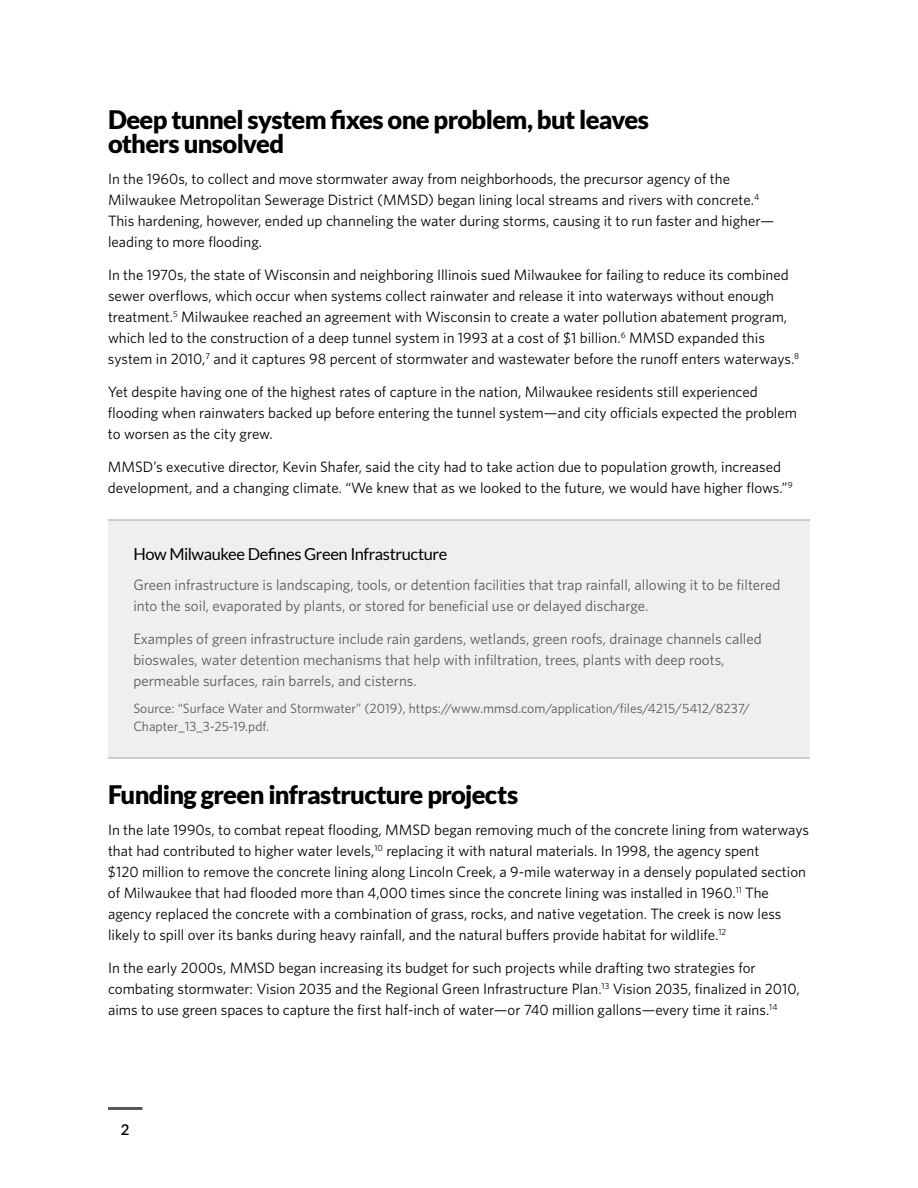
<style>
.page{position:relative;width:918px;height:1188px;background:#fff}
.page>*{position:absolute;margin:0;border:0;box-sizing:border-box;transform-origin:0 0}
.t1{font:900 25.5px/24px "Lato";letter-spacing:-.025em;color:#000}
.t2{font:16.5px "Lato";letter-spacing:-.025em;color:#000}
.t3{font:15px/21px "Whitney";color:#000}
.t4{font:15px/21px "Whitney";color:#58595b}
.t5{font:600 15px "Lato";color:#000}
.t6{font:13.5px/18px "Whitney";color:#58595b}
</style>
<div class="page">
<hr style="left:108px;top:1107px;width:34px;height:3px;background:#58595b">
<div style="left:108px;top:519px;width:702px;height:240px;background:#eeefef"></div>
<hr style="left:108px;top:519px;width:702px;height:2px;background:#939598">
<hr style="left:108px;top:757px;width:702px;height:2px;background:#939598">
<h1 class="t1" style="left:108px;top:107px;width:543px">Deep tunnel system fixes one problem, but leaves others unsolved</h1>
<p class="t3" style="left:108px;top:168px;width:668px">In the 1960s, to collect and move stormwater away from neighborhoods, the precursor agency of the Milwaukee Metropolitan Sewerage District (MMSD) began lining local streams and rivers with concrete.<sup>4<br></sup>This hardening, however, ended up channeling the water during storms, causing it to run faster and higher— leading to more flooding.</p>
<p class="t3" style="left:108px;top:264px;width:693px">In the 1970s, the state of Wisconsin and neighboring Illinois sued Milwaukee for failing to reduce its combined sewer overflows, which occur when systems collect rainwater and release it into waterways without enough treatment.<sup>5</sup> Milwaukee reached an agreement with Wisconsin to create a water pollution abatement program, which led to the construction of a deep tunnel system in 1993 at a cost of $1 billion.<sup>6</sup> MMSD expanded this system in 2010,<sup>7</sup> and it captures 98 percent of stormwater and wastewater before the runoff enters waterways.<sup>8</sup></p>
<p class="t3" style="left:108px;top:381px;width:691px">Yet despite having one of the highest rates of capture in the nation, Milwaukee residents still experienced flooding when rainwaters backed up before entering the tunnel system—and city officials expected the problem to worsen as the city grew.</p>
<p class="t3" style="left:108px;top:456px;width:686px">MMSD’s executive director, Kevin Shafer, said the city had to take action due to population growth, increased development, and a changing climate. “We knew that as we looked to the future, we would have higher flows.”<sup>9</sup></p>
<p class="t2" style="left:133px;top:544px;width:315px">How Milwaukee Defines Green Infrastructure</p>
<p class="t4" style="left:133px;top:574px;width:649px">Green infrastructure is landscaping, tools, or detention facilities that trap rainfall, allowing it to be filtered into the soil, evaporated by plants, or stored for beneficial use or delayed discharge.</p>
<p class="t4" style="left:133px;top:628px;width:630px">Examples of green infrastructure include rain gardens, wetlands, green roofs, drainage channels called bioswales, water detention mechanisms that help with infiltration, trees, plants with deep roots, permeable surfaces, rain barrels, and cisterns.</p>
<p class="t6" style="left:133px;top:699px;width:618px">Source: “Surface Water and Stormwater” (2019), https://www.mmsd.com/application/files/4215/5412/8237/<br>Chapter_13_3-25-19.pdf.</p>
<h1 class="t1" style="left:108px;top:782px;width:412px">Funding green infrastructure projects</h1>
<p class="t3" style="left:108px;top:819px;width:702px">In the late 1990s, to combat repeat flooding, MMSD began removing much of the concrete lining from waterways that had contributed to higher water levels,<sup>10</sup> replacing it with natural materials. In 1998, the agency spent<br>$120 million to remove the concrete lining along Lincoln Creek, a 9-mile waterway in a densely populated section of Milwaukee that had flooded more than 4,000 times since the concrete lining was installed in 1960.<sup>11</sup> The agency replaced the concrete with a combination of grass, rocks, and native vegetation. The creek is now less likely to spill over its banks during heavy rainfall, and the natural buffers provide habitat for wildlife.<sup>12</sup></p>
<p class="t3" style="left:108px;top:957px;width:693px">In the early 2000s, MMSD began increasing its budget for such projects while drafting two strategies for combating stormwater: Vision 2035 and the Regional Green Infrastructure Plan.<sup>13</sup> Vision 2035, finalized in 2010, aims to use green spaces to capture the first half-inch of water—or 740 million gallons—every time it rains.<sup>14</sup></p>
<p class="t5" style="left:121px;top:1119px;width:10px">2</p>
</div>
